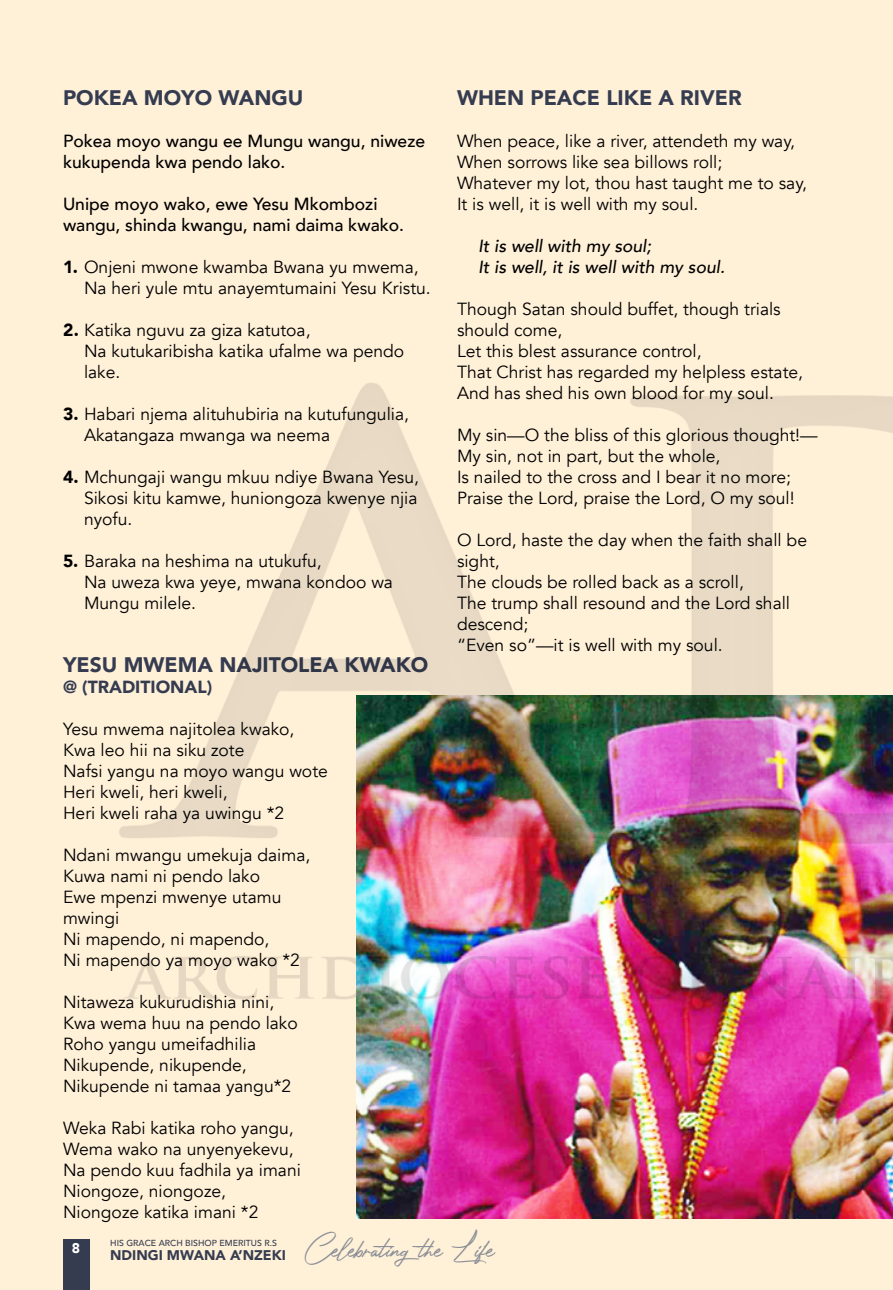
<style>
.page{position:relative;width:893px;height:1290px;background:#fff}
.page>*{position:absolute;margin:0;border:0;box-sizing:border-box;transform-origin:0 0}
.t1{font:31.5px "Photograph Signature";color:#8c8f97}
.t2{font:900 21px "Avenir";color:#353c50}
.t3{font:17.5px/21px "Avenir";color:#000}
.t4{font:500 17.5px/21px "Avenir";color:#000}
.t5{font:italic 500 17.5px/21px "Avenir";color:#000}
.t6{font:900 17.5px "Avenir";color:#353c50}
.t7{font:900 14px "Avenir";color:#353c50}
.t8{font:900 14px "Avenir";color:#fff}
.t9{font:500 8.75px "Avenir";color:#353c50}
.s1{font-weight:900}
</style>
<div class="page">
<img style="left:0;top:0;width:893px;height:1290px">
<p class="t2" style="left:63px;top:80px;width:242px">POKEA MOYO WANGU</p>
<p class="t4" style="left:63px;top:129px;width:364px">Pokea moyo wangu ee Mungu wangu, niweze kukupenda kwa pendo lako.</p>
<p class="t4" style="left:63px;top:192px;width:343px">Unipe moyo wako, ewe Yesu Mkombozi wangu, shinda kwangu, nami daima kwako.</p>
<p class="t3" style="left:84px;top:257px;width:348px;text-indent:-21px"><span class="s1">1.</span> Onjeni mwone kwamba Bwana yu mwema,<br>Na heri yule mtu anayemtumaini Yesu Kristu.</p>
<p class="t3" style="left:84px;top:320px;width:322px;text-indent:-21px"><span class="s1">2.</span> Katika nguvu za giza katutoa,<br>Na kutukaribisha katika ufalme wa pendo lake.</p>
<p class="t3" style="left:84px;top:404px;width:327px;text-indent:-21px"><span class="s1">3.</span> Habari njema alituhubiria na kutufungulia,<br>Akatangaza mwanga wa neema</p>
<p class="t3" style="left:84px;top:467px;width:336px;text-align:justify;text-indent:-21px"><span class="s1">4.</span> Mchungaji wangu mkuu ndiye Bwana Yesu, Sikosi kitu kamwe, huniongoza kwenye njia nyofu.</p>
<p class="t3" style="left:84px;top:551px;width:311px;text-indent:-21px"><span class="s1">5.</span> Baraka na heshima na utukufu,<br>Na uweza kwa yeye, mwana kondoo wa<br>Mungu milele.</p>
<p class="t2" style="left:63px;top:647px;width:367px">YESU MWEMA NAJITOLEA KWAKO</p>
<p class="t6" style="left:63px;top:672px;width:151px">@ (TRADITIONAL)</p>
<p class="t3" style="left:63px;top:719px;width:266px">Yesu mwema najitolea kwako,<br>Kwa leo hii na siku zote<br>Nafsi yangu na moyo wangu wote<br>Heri kweli, heri kweli,<br>Heri kweli raha ya uwingu *2</p>
<p class="t3" style="left:63px;top:845px;width:249px">Ndani mwangu umekuja daima,<br>Kuwa nami ni pendo lako<br>Ewe mpenzi mwenye utamu mwingi<br>Ni mapendo, ni mapendo,<br>Ni mapendo ya moyo wako *2</p>
<p class="t3" style="left:63px;top:992px;width:236px">Nitaweza kukurudishia nini,<br>Kwa wema huu na pendo lako<br>Roho yangu umeifadhilia<br>Nikupende, nikupende,<br>Nikupende ni tamaa yangu*2</p>
<p class="t3" style="left:63px;top:1118px;width:239px">Weka Rabi katika roho yangu,<br>Wema wako na unyenyekevu,<br>Na pendo kuu fadhila ya imani<br>Niongoze, niongoze,<br>Niongoze katika imani *2</p>
<p class="t2" style="left:457px;top:80px;width:286px">WHEN PEACE LIKE A RIVER</p>
<p class="t3" style="left:457px;top:131px;width:351px">When peace, like a river, attendeth my way, When sorrows like sea billows roll;<br>Whatever my lot, thou hast taught me to say, It is well, it is well with my soul.</p>
<p class="t5" style="left:478px;top:236px;width:248px">It is well with my soul;<br>It is well, it is well with my soul.</p>
<p class="t3" style="left:457px;top:299px;width:348px">Though Satan should buffet, though trials should come,<br>Let this blest assurance control,<br>That Christ has regarded my helpless estate, And has shed his own blood for my soul.</p>
<p class="t3" style="left:457px;top:425px;width:362px">My sin—O the bliss of this glorious thought!— My sin, not in part, but the whole,<br>Is nailed to the cross and I bear it no more; Praise the Lord, praise the Lord, O my soul!</p>
<p class="t3" style="left:457px;top:530px;width:352px">O Lord, haste the day when the faith shall be sight,<br>The clouds be rolled back as a scroll,<br>The trump shall resound and the Lord shall descend;<br>“Even so”—it is well with my soul.</p>
<p class="t8" style="left:72px;top:1236px;width:10px">8</p>
<p class="t9" style="left:110px;top:1236px;width:168px">HIS GRACE ARCH BISHOP EMERITUS R.S</p>
<p class="t7" style="left:110px;top:1243px;width:177px">NDINGI MWANA A’NZEKI</p>
<h1 class="t1" style="left:305px;top:1221px;width:191px">Celebratingthe Life</h1>
</div>
